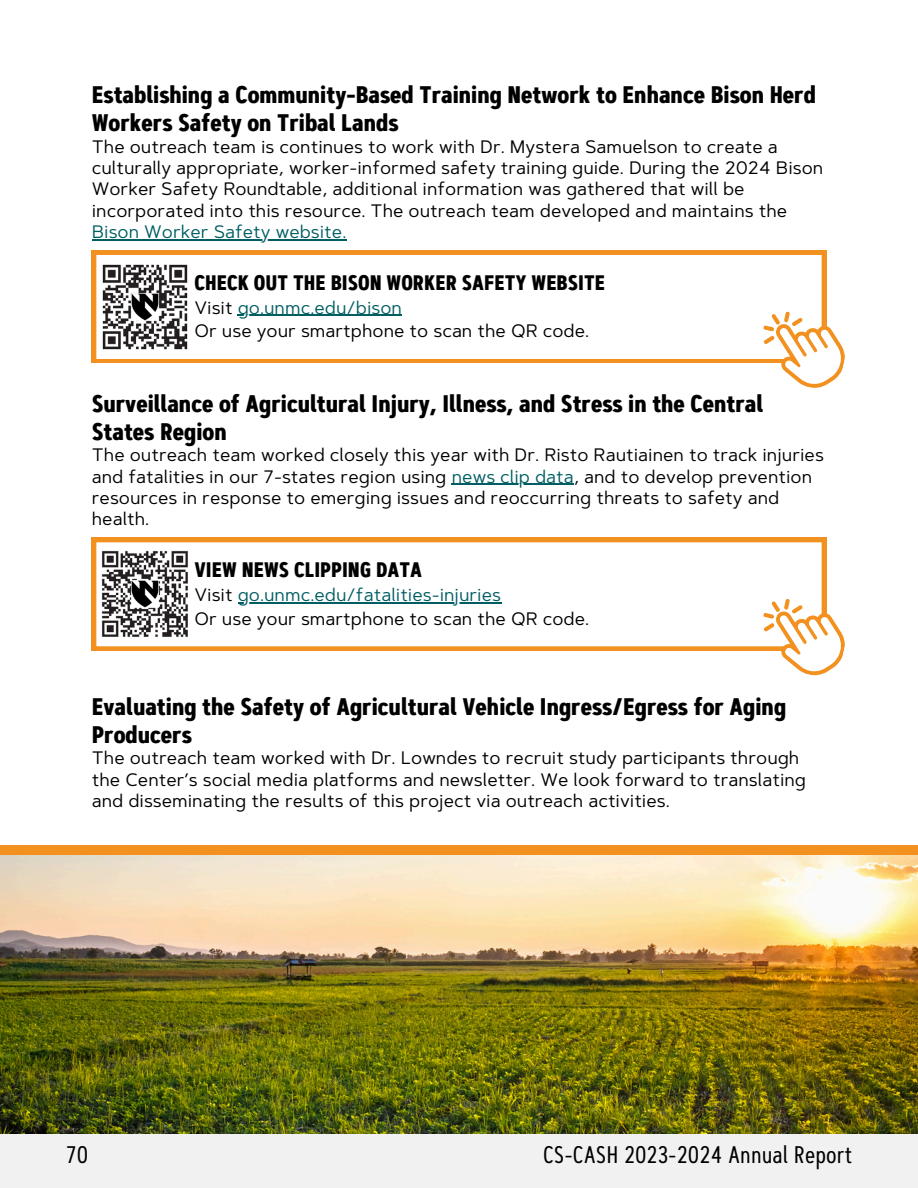
<style>
.page{position:relative;width:918px;height:1188px;background:#fff}
.page>*{position:absolute;margin:0;border:0;box-sizing:border-box;transform-origin:0 0}
.t1{font:700 24px/28.2px "Artegra Sans Cn";color:#000}
.t2{font:24px "Artegra Sans Cn";color:#000}
.t3{font:700 21px "Artegra Sans Cn";color:#000}
.t4{font:18px/21.3px "Artegra Sans";color:#000}
.t5{font:18px "Artegra Sans";color:#005e63}
.s1{color:#000}
.s2{color:#005e63}
</style>
<div class="page">
<svg style="left:92px;top:250px;width:734px;height:113px"></svg>
<svg style="left:763px;top:311px;width:82px;height:77px"></svg>
<img style="left:99px;top:261px;width:91px;height:91px">
<svg style="left:92px;top:538px;width:734px;height:112px"></svg>
<svg style="left:763px;top:598px;width:82px;height:78px"></svg>
<img style="left:99px;top:549px;width:91px;height:91px">
<img style="left:0;top:855px;width:918px;height:279px">
<hr style="left:92px;top:239px;width:255px;height:1px;background:#005e63">
<hr style="left:238px;top:315px;width:164px;height:1px;background:#005e63">
<hr style="left:452px;top:484px;width:122px;height:1px;background:#005e63">
<hr style="left:238px;top:602px;width:263px;height:1px;background:#005e63">
<div style="left:0;top:845px;width:918px;height:10px;background:#f2911f"></div>
<div style="left:0;top:1134px;width:918px;height:54px;background:#f1f1f1"></div>
<p class="t1" style="left:92px;top:80px;width:726px">Establishing a Community-Based Training Network to Enhance Bison Herd<br>Workers Safety on Tribal Lands</p>
<p class="t4" style="left:92px;top:135px;width:733px">The outreach team is continues to work with Dr. Mystera Samuelson to create a culturally appropriate, worker-informed safety training guide. During the 2024 Bison Worker Safety Roundtable, additional information was gathered that will be incorporated into this resource. The outreach team developed and maintains the</p>
<p class="t5" style="left:92px;top:220px;width:256px">Bison Worker Safety website.</p>
<p class="t3" style="left:194px;top:270px;width:412px">CHECK OUT THE BISON WORKER SAFETY WEBSITE</p>
<h1 class="t5" style="left:194px;top:296px;width:209px"><span class="s1">Visit</span> go.unmc.edu/bison</h1>
<p class="t4" style="left:194px;top:320px;width:396px">Or use your smartphone to scan the QR code.</p>
<p class="t1" style="left:92px;top:389px;width:673px">Surveillance of Agricultural Injury, Illness, and Stress in the Central<br>States Region</p>
<p class="t4" style="left:92px;top:444px;width:734px">The outreach team worked closely this year with Dr. Risto Rautiainen to track injuries and fatalities in our 7-states region using <span class="s2">news clip data</span>, and to develop prevention</p>
<p class="t4" style="left:92px;top:487px;width:689px">resources in response to emerging issues and reoccurring threats to safety and health.</p>
<p class="t3" style="left:194px;top:557px;width:229px">VIEW NEWS CLIPPING DATA</p>
<h1 class="t5" style="left:194px;top:583px;width:308px"><span class="s1">Visit</span> go.unmc.edu/fatalities-injuries</h1>
<p class="t4" style="left:194px;top:608px;width:396px">Or use your smartphone to scan the QR code.</p>
<p class="t1" style="left:92px;top:692px;width:696px">Evaluating the Safety of Agricultural Vehicle Ingress/Egress for Aging<br>Producers</p>
<h2 class="t4" style="left:92px;top:747px;width:716px">The outreach team worked with Dr. Lowndes to recruit study participants through the Center’s social media platforms and newsletter. We look forward to translating and disseminating the results of this project via outreach activities.</h2>
<h1 class="t2" style="left:66px;top:1139px;width:24px">70</h1>
<h1 class="t2" style="left:543px;top:1139px;width:311px">CS-CASH 2023-2024 Annual Report</h1>
</div>
